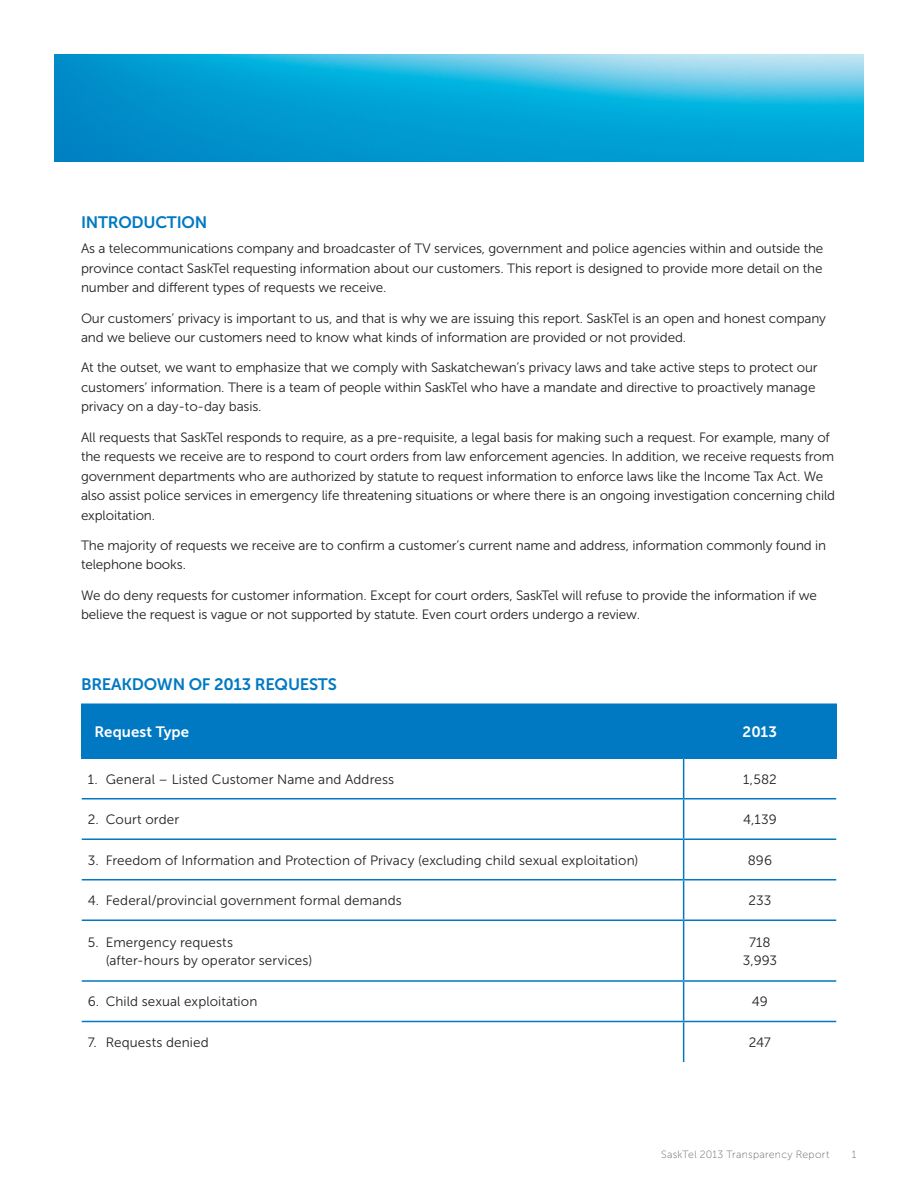
<style>
.page{position:relative;width:918px;height:1188px;background:#fff}
.page>*{position:absolute;margin:0;border:0;box-sizing:border-box;transform-origin:0 0}
.t1{font:16.5px "Museo Sans 700";letter-spacing:-.015em;color:#0079c2}
.t2{font:15px "Museo Sans 700";color:#fff}
.t3{font:13.5px/19.5px "Museo Sans 300";letter-spacing:-.01em;color:#231f20}
.t4{font:13.5px/18px "Museo Sans 300";letter-spacing:.01em;color:#231f20}
.t5{font:10.5px "Museo Sans 100";letter-spacing:.03em;color:#636366}
</style>
<div class="page">
<img style="left:54px;top:54px;width:810px;height:108px">
<div style="left:82px;top:705px;width:754px;height:53px;background:#0079c2"></div>
<hr style="left:81px;top:704px;width:603px;height:1px;background:#0079c2">
<hr style="left:81px;top:705px;width:1px;height:53px;background:#0079c2">
<hr style="left:684px;top:704px;width:153px;height:1px;background:#0079c2">
<hr style="left:683px;top:705px;width:1px;height:53px;background:#0079c2">
<hr style="left:836px;top:705px;width:1px;height:53px;background:#0079c2">
<hr style="left:81px;top:758px;width:603px;height:1px;background:#0079c2">
<hr style="left:684px;top:758px;width:153px;height:1px;background:#0079c2">
<hr style="left:683px;top:759px;width:1px;height:39px;background:#0079c2">
<hr style="left:82px;top:798px;width:602px;height:2px;background:#0079c2">
<hr style="left:684px;top:798px;width:152px;height:2px;background:#0079c2">
<hr style="left:683px;top:800px;width:1px;height:38px;background:#0079c2">
<hr style="left:82px;top:838px;width:602px;height:2px;background:#0079c2">
<hr style="left:684px;top:838px;width:152px;height:2px;background:#0079c2">
<hr style="left:683px;top:840px;width:1px;height:39px;background:#0079c2">
<hr style="left:82px;top:879px;width:602px;height:1px;background:#0079c2">
<hr style="left:684px;top:879px;width:152px;height:1px;background:#0079c2">
<hr style="left:683px;top:880px;width:1px;height:40px;background:#0079c2">
<hr style="left:82px;top:920px;width:602px;height:1px;background:#0079c2">
<hr style="left:684px;top:920px;width:152px;height:1px;background:#0079c2">
<hr style="left:683px;top:921px;width:1px;height:59px;background:#0079c2">
<hr style="left:82px;top:980px;width:602px;height:2px;background:#0079c2">
<hr style="left:684px;top:980px;width:152px;height:2px;background:#0079c2">
<hr style="left:683px;top:982px;width:1px;height:39px;background:#0079c2">
<hr style="left:82px;top:1021px;width:602px;height:1px;background:#0079c2">
<hr style="left:684px;top:1021px;width:152px;height:1px;background:#0079c2">
<hr style="left:683px;top:1022px;width:1px;height:40px;background:#0079c2">
<p class="t1" style="left:81px;top:213px;width:128px">INTRODUCTION</p>
<p class="t3" style="left:81px;top:239px;width:744px;text-align:justify">As a telecommunications company and broadcaster of TV services, government and police agencies within and outside the province contact SaskTel requesting information about our customers. This report is designed to provide more detail on the number and different types of requests we receive.</p>
<p class="t3" style="left:81px;top:308px;width:747px">Our customers’ privacy is important to us, and that is why we are issuing this report. SaskTel is an open and honest company and we believe our customers need to know what kinds of information are provided or not provided.</p>
<p class="t3" style="left:81px;top:358px;width:738px">At the outset, we want to emphasize that we comply with Saskatchewan’s privacy laws and take active steps to protect our customers’ information. There is a team of people within SaskTel who have a mandate and directive to proactively manage privacy on a day-to-day basis.</p>
<p class="t3" style="left:81px;top:427px;width:756px">All requests that SaskTel responds to require, as a pre-requisite, a legal basis for making such a request. For example, many of the requests we receive are to respond to court orders from law enforcement agencies. In addition, we receive requests from government departments who are authorized by statute to request information to enforce laws like the Income Tax Act. We also assist police services in emergency life threatening situations or where there is an ongoing investigation concerning child exploitation.</p>
<p class="t3" style="left:81px;top:536px;width:747px">The majority of requests we receive are to confirm a customer’s current name and address, information commonly found in telephone books.</p>
<p class="t3" style="left:81px;top:585px;width:737px">We do deny requests for customer information. Except for court orders, SaskTel will refuse to provide the information if we believe the request is vague or not supported by statute. Even court orders undergo a review.</p>
<p class="t1" style="left:81px;top:675px;width:257px">BREAKDOWN OF 2013 REQUESTS</p>
<p class="t2" style="left:94px;top:723px;width:96px">REQUEST TYPE</p>
<p class="t2" style="left:743px;top:723px;width:36px">2013</p>
<p class="t4" style="left:88px;top:770px;width:308px">1. General – Listed Customer Name and Address</p>
<p class="t3" style="left:743px;top:769px;width:35px">1,582</p>
<p class="t4" style="left:88px;top:811px;width:93px">2. Court order</p>
<p class="t3" style="left:743px;top:810px;width:35px">4,139</p>
<p class="t3" style="left:88px;top:850px;width:552px">3. Freedom of Information and Protection of Privacy (excluding child sexual exploitation)</p>
<p class="t3" style="left:748px;top:850px;width:26px">896</p>
<p class="t4" style="left:88px;top:892px;width:315px">4. Federal/provincial government formal demands</p>
<p class="t3" style="left:748px;top:891px;width:24px">233</p>
<p class="t4" style="left:106px;top:933px;width:208px;text-indent:-18px">5. Emergency requests<br>(after-hours by operator services)</p>
<p class="t3" style="left:743px;top:933px;width:36px;line-height:18px;text-align:center">718<br>3,993</p>
<p class="t3" style="left:88px;top:992px;width:171px">6. Child sexual exploitation</p>
<p class="t3" style="left:752px;top:992px;width:17px">49</p>
<p class="t4" style="left:88px;top:1033px;width:122px">7. Requests denied</p>
<p class="t3" style="left:749px;top:1033px;width:23px">247</p>
<p class="t5" style="left:661px;top:1149px;width:170px">SaskTel 2013 Transparency Report</p>
<p class="t5" style="left:852px;top:1149px;width:6px">1</p>
</div>
